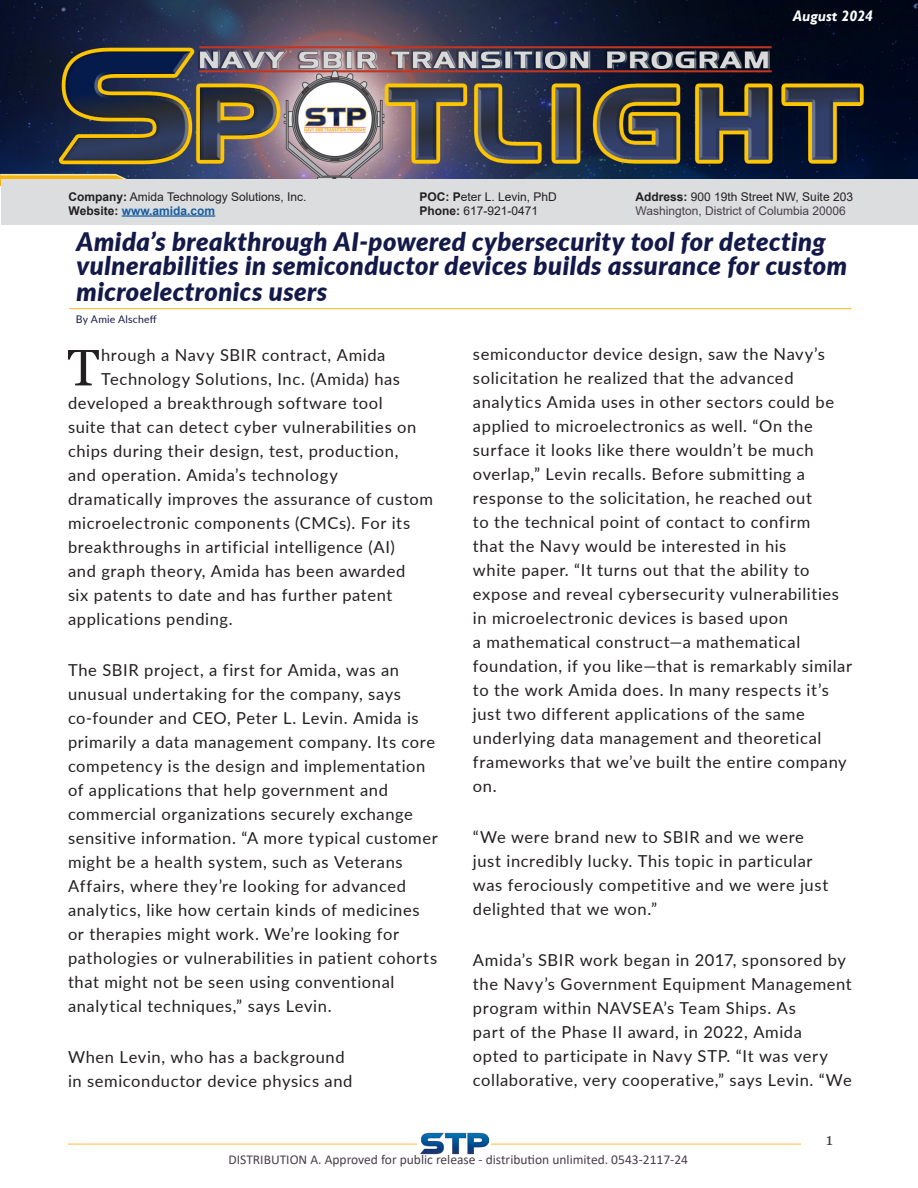
<style>
.page{position:relative;width:918px;height:1188px;background:#fff}
.page>*{position:absolute;margin:0;border:0;box-sizing:border-box;transform-origin:0 0}
.t1{font:51.15px "Georgia";color:#231f20}
.t2{font:italic 900 25.5px/24.8px "Lato";letter-spacing:.02em;color:#131948}
.t3{font:16.5px/24px "Lato";letter-spacing:.035em;color:#231f20}
.t4{font:16.5px "Georgia";color:#473e49}
.t5{font:italic 700 15px "Gill Sans";color:#fff}
.t6{font:13.5px "Calibri";color:#473e49}
.t7{font:12px "Arial";color:#231f20}
.t8{font:12px "Arial";color:#473e49}
.t9{font:700 12px "Arial";color:#175d9e}
.t10{font:10.5px "Lato";letter-spacing:.02em;color:#131948}
.s1{font-weight:700}
.s2{color:#231f20}
</style>
<div class="page">
<hr style="left:69px;top:308px;width:782px;height:1px;background:#febd35">
<img style="left:1px;top:0;width:917px;height:179px">
<hr style="left:68px;top:1144px;width:733px;height:1px;background:#febd35">
<div style="left:420px;top:1129px;width:61px;height:20px;background:linear-gradient(to right,#fff,#fff)"></div>
<div style="left:417px;top:1133px;width:73px;height:22px;background:#fff"></div>
<img style="left:420px;top:1133px;width:68px;height:22px">
<div style="left:1px;top:179px;width:917px;height:46px;background:#dcdddf"></div>
<hr style="left:122px;top:215px;width:93px;height:2px;background:#175d9e">
<p class="t5" style="left:793px;top:7px;width:82px">August 2024</p>
<p class="t7" style="left:69px;top:189px;width:239px"><span class="s1">Company:</span> Amida Technology Solutions, Inc.</p>
<p class="t7" style="left:420px;top:189px;width:139px"><span class="s1">POC: P</span>eter L. Levin, PhD</p>
<p class="t7" style="left:636px;top:189px;width:219px"><span class="s1">Address:</span> 900 19th Street NW, Suite 203</p>
<p class="t9" style="left:69px;top:202px;width:148px"><span class="s2">Website:</span> www.amida.com</p>
<p class="t7" style="left:420px;top:202px;width:120px"><span class="s1">Phone:</span> 617-921-0471</p>
<p class="t8" style="left:636px;top:202px;width:212px">Washington, District of Columbia 20006</p>
<p class="t2" style="left:77px;top:229px;width:772px">Amida’s breakthrough AI-powered cybersecurity tool for detecting vulnerabilities in semiconductor devices builds assurance for custom microelectronics users</p>
<p class="t10" style="left:76px;top:312px;width:83px">By Amie Alscheff</p>
<p class="t1" style="left:68px;top:337px;width:33px">T</p>
<p class="t3" style="left:101px;top:343px;width:286px">hrough a Navy SBIR contract, Amida</p>
<p class="t3" style="left:101px;top:367px;width:300px">Technology Solutions, Inc. (Amida) has</p>
<p class="t3" style="left:68px;top:391px;width:316px">developed a breakthrough software tool</p>
<p class="t3" style="left:68px;top:415px;width:350px">suite that can detect cyber vulnerabilities on</p>
<p class="t3" style="left:68px;top:439px;width:332px">chips during their design, test, production,</p>
<p class="t3" style="left:68px;top:463px;width:271px">and operation. Amida’s technology</p>
<p class="t3" style="left:68px;top:487px;width:366px">dramatically improves the assurance of custom</p>
<p class="t3" style="left:68px;top:511px;width:344px">microelectronic components (CMCs). For its</p>
<p class="t3" style="left:68px;top:535px;width:328px">breakthroughs in artificial intelligence (AI)</p>
<p class="t3" style="left:68px;top:559px;width:339px">and graph theory, Amida has been awarded</p>
<p class="t3" style="left:68px;top:583px;width:326px">six patents to date and has further patent</p>
<p class="t3" style="left:68px;top:607px;width:166px">applications pending.</p>
<p class="t3" style="left:68px;top:658px;width:371px">The SBIR project, a first for Amida, was an unusual undertaking for the company, says co-founder and CEO, Peter L. Levin. Amida is primarily a data management company. Its core competency is the design and implementation of applications that help government and commercial organizations securely exchange sensitive information. “A more typical customer might be a health system, such as Veterans Affairs, where they’re looking for advanced analytics, like how certain kinds of medicines or therapies might work. We’re looking for pathologies or vulnerabilities in patient cohorts that might not be seen using conventional analytical techniques,” says Levin.</p>
<p class="t3" style="left:68px;top:1045px;width:286px">When Levin, who has a background in semiconductor device physics and</p>
<p class="t3" style="left:473px;top:342px;width:381px">semiconductor device design, saw the Navy’s solicitation he realized that the advanced analytics Amida uses in other sectors could be applied to microelectronics as well. “On the surface it looks like there wouldn’t be much overlap,” Levin recalls. Before submitting a response to the solicitation, he reached out<br>to the technical point of contact to confirm<br>that the Navy would be interested in his<br>white paper. “It turns out that the ability to expose and reveal cybersecurity vulnerabilities in microelectronic devices is based upon<br>a mathematical construct—a mathematical foundation, if you like—that is remarkably similar to the work Amida does. In many respects it’s just two different applications of the same underlying data management and theoretical frameworks that we’ve built the entire company on.</p>
<p class="t3" style="left:473px;top:825px;width:357px">“We were brand new to SBIR and we were just incredibly lucky. This topic in particular was ferociously competitive and we were just delighted that we won.”</p>
<p class="t3" style="left:473px;top:948px;width:380px">Amida’s SBIR work began in 2017, sponsored by the Navy’s Government Equipment Management program within NAVSEA’s Team Ships. As<br>part of the Phase II award, in 2022, Amida<br>opted to participate in Navy STP. “It was very collaborative, very cooperative,” says Levin. “We</p>
<p class="t4" style="left:826px;top:1129px;width:9px">1</p>
<p class="t6" style="left:229px;top:1150px;width:461px">DISTRIBUTION A. Approved for public release - distribution unlimited. 0543-2117-24</p>
</div>
